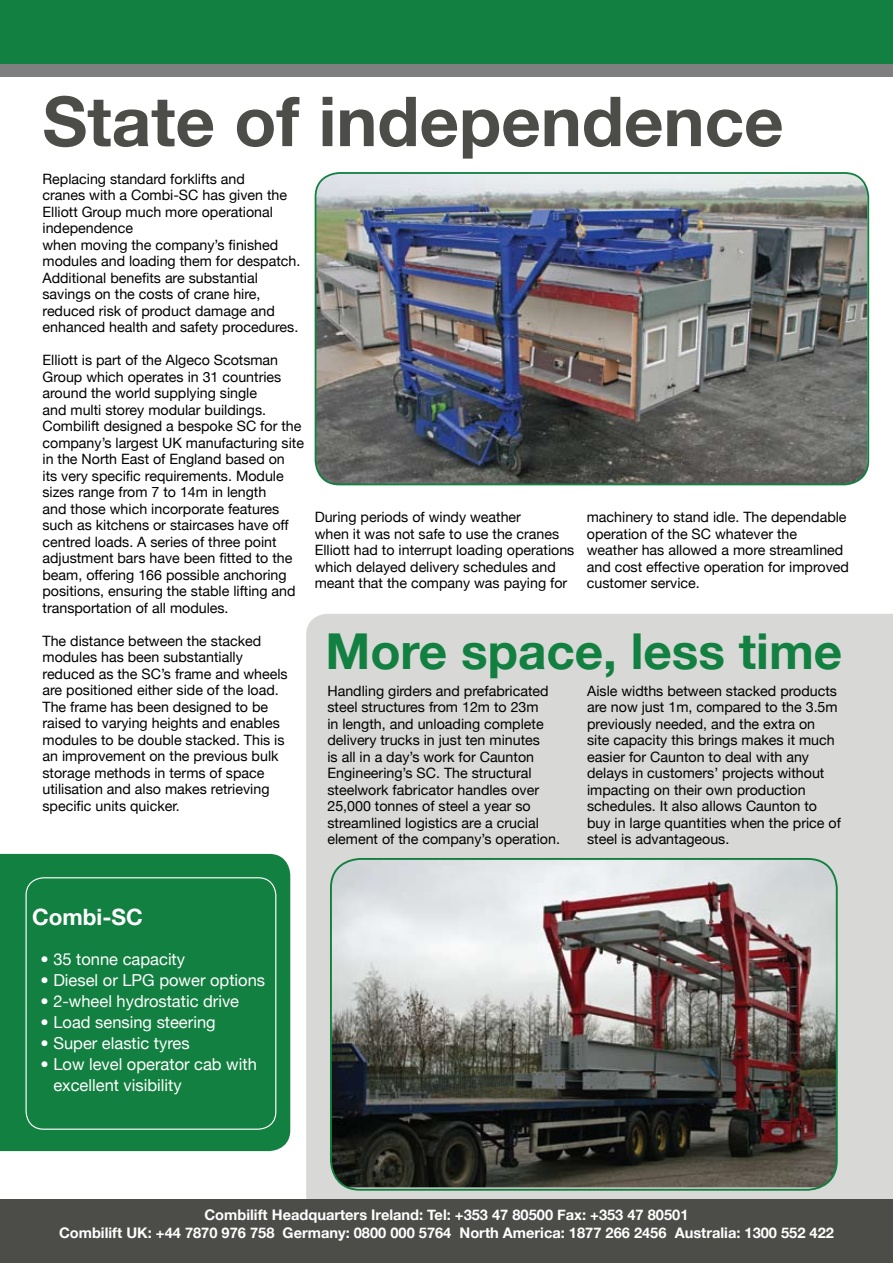
<style>
.page{position:relative;width:893px;height:1263px;background:#fff}
.page>*{position:absolute;margin:0;border:0;box-sizing:border-box;transform-origin:0 0}
.t1{font:700 69px "Helvetica Neue";color:#4c4c49}
.t2{font:700 49.5px "Helvetica Neue";color:#128040}
.t3{font:700 22.5px "Helvetica Neue";color:#fff}
.t4{font:16.5px "Helvetica Neue";color:#fff}
.t5{font:700 14.7px/17.5px "Helvetica Neue";color:#fff;text-align:center}
.t6{font:14.25px/16.5px "Helvetica Neue";color:#000}
.s1{color:#128040}
</style>
<div class="page">
<div style="left:306px;top:614px;width:587px;height:585px;background:#d8d9d6"></div>
<div style="left:0;top:1199px;width:893px;height:64px;background:#4c4c49"></div>
<div style="left:0;top:0;width:893px;height:64px;background:#128040"></div>
<div style="left:0;top:64px;width:893px;height:13px;background:#7f7f7f"></div>
<img style="left:316px;top:173px;width:551px;height:311px">
<div style="left:315px;top:172px;width:554px;height:313px;border:2px solid #128040;border-radius:24px"></div>
<img style="left:331px;top:859px;width:506px;height:328px">
<div style="left:330px;top:858px;width:508px;height:333px;border:2px solid #128040;border-radius:29px"></div>
<div style="left:0;top:854px;width:290px;height:297px;background:#128040"></div>
<div style="left:26px;top:877px;width:250px;height:253px;border:1px solid #fff;border-radius:18px"></div>
<h1 class="t1" style="left:43px;top:79px;width:743px">State of independence</h1>
<p class="t6" style="left:43px;top:170px;width:259px">Replacing standard forklifts and<br>cranes with a Combi-SC has given the Elliott Group much more operational independence<br>when moving the company’s finished modules and loading them for despatch.<br>Additional benefits are substantial savings on the costs of crane hire, reduced risk of product damage and enhanced health and safety procedures.</p>
<p class="t6" style="left:43px;top:352px;width:263px">Elliott is part of the Algeco Scotsman Group which operates in 31 countries around the world supplying single<br>and multi storey modular buildings.<br>Combilift designed a bespoke SC for the company’s largest UK manufacturing site in the North East of England based on<br>its very specific requirements. Module sizes range from 7 to 14m in length<br>and those which incorporate features such as kitchens or staircases have off centred loads. A series of three point adjustment bars have been fitted to the beam, offering 166 possible anchoring positions, ensuring the stable lifting and transportation of all modules.</p>
<p class="t6" style="left:43px;top:632px;width:247px">The distance between the stacked modules has been substantially reduced as the SC’s frame and wheels are positioned either side of the load.<br>The frame has been designed to be raised to varying heights and enables modules to be double stacked. This is an improvement on the previous bulk storage methods in terms of space utilisation and also makes retrieving specific units quicker.</p>
<h2 class="t2" style="left:325px;top:620px;width:518px">More space, less time</h2>
<p class="t6" style="left:315px;top:509px;width:261px">During periods of windy weather<br>when it was not safe to use the cranes Elliott had to interrupt loading operations which delayed delivery schedules and meant that the company was paying for</p>
<p class="t6" style="left:587px;top:509px;width:264px">machinery to stand idle. The dependable operation of the SC whatever the weather has allowed a more streamlined and cost effective operation for improved customer service.</p>
<p class="t6" style="left:327px;top:682px;width:234px">Handling girders and prefabricated steel structures from 12m to 23m<br>in length, and unloading complete delivery trucks in just ten minutes<br>is all in a day’s work for Caunton Engineering’s SC. The structural steelwork fabricator handles over 25,000 tonnes of steel a year so streamlined logistics are a crucial element of the company’s operation.</p>
<p class="t6" style="left:587px;top:682px;width:255px">Aisle widths between stacked products are now just 1m, compared to the 3.5m previously needed, and the extra on site capacity this brings makes it much easier for Caunton to deal with any delays in customers’ projects without impacting on their own production schedules. It also allows Caunton to buy in large quantities when the price of steel is advantageous.</p>
<h3 class="t3" style="left:32px;top:903px;width:112px">Combi-SC</h3>
<p class="t4" style="left:41px;top:950px;width:146px">• 35 tonne capacity</p>
<p class="t4" style="left:41px;top:971px;width:226px">• Diesel or LPG power options</p>
<p class="t4" style="left:41px;top:992px;width:200px">• 2-wheel hydrostatic drive</p>
<p class="t4" style="left:41px;top:1013px;width:177px">• Load sensing steering</p>
<p class="t4" style="left:41px;top:1034px;width:151px">• Super elastic tyres</p>
<p class="t4" style="left:41px;top:1055px;width:218px">• Low level operator cab with</p>
<p class="t4" style="left:41px;top:1076px;width:143px"><span class="s1">•</span> excellent visibility</p>
<p class="t5" style="left:59px;top:1206px;width:776px">Combilift Headquarters Ireland: Tel: +353 47 80500 Fax: +353 47 80501<br>Combilift UK: +44 7870 976 758 Germany: 0800 000 5764 North America: 1877 266 2456 Australia: 1300 552 422</p>
</div>
